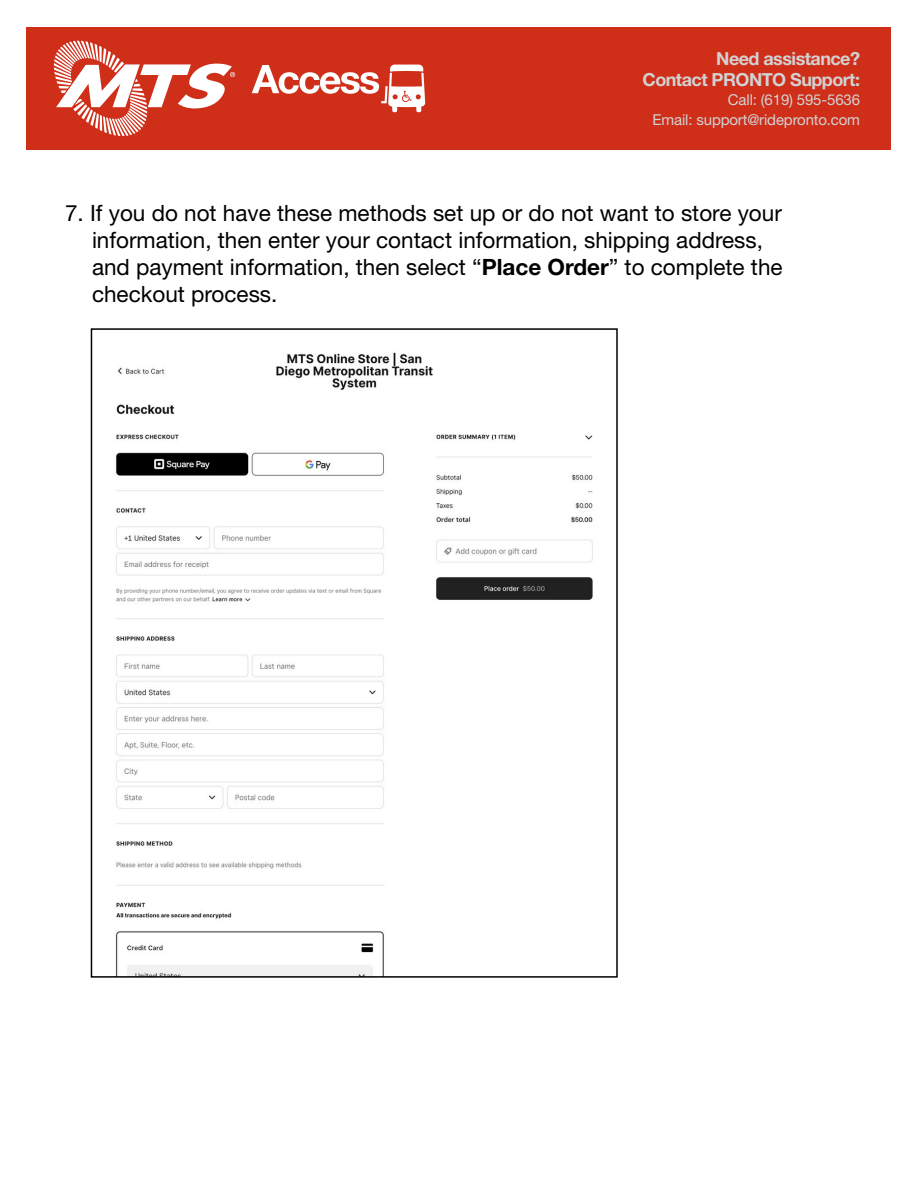
<style>
.page{position:relative;width:918px;height:1188px;background:#fff}
.page>*{position:absolute;margin:0;border:0;box-sizing:border-box;transform-origin:0 0}
.t1{font:22.5px/27px "Helvetica Neue LT Std";color:#000}
.t2{font:700 18px/21px "Helvetica Neue LT Std";letter-spacing:-.03em;color:#d2d2d3;text-align:right}
.t3{font:15px/19.5px "Helvetica Neue LT Std";letter-spacing:-.01em;color:#d2d2d3;text-align:right}
.s1{font-weight:700}
</style>
<div class="page">
<img style="left:115px;top:352px;width:478px;height:623px">
<div style="left:91px;top:328px;width:527px;height:650px;border:2px solid #000"></div>
<div style="left:27px;top:27px;width:864px;height:123px;background:#cf2e19"></div>
<svg style="left:54px;top:41px;width:181px;height:95px"></svg>
<svg style="left:252px;top:65px;width:173px;height:47px"></svg>
<p class="t2" style="left:643px;top:48px;width:219px">Need assistance?<br>Contact PRONTO Support:</p>
<p class="t3" style="left:653px;top:90px;width:209px">Call: (619) 595-5636<br>Email: support@ridepronto.com</p>
<p class="t1" style="left:92px;top:199px;width:692px;text-indent:-27px">7. If you do not have these methods set up or do not want to store your information, then enter your contact information, shipping address, and payment information, then select “<span class="s1">Place Order</span>” to complete the checkout process.</p>
</div>
